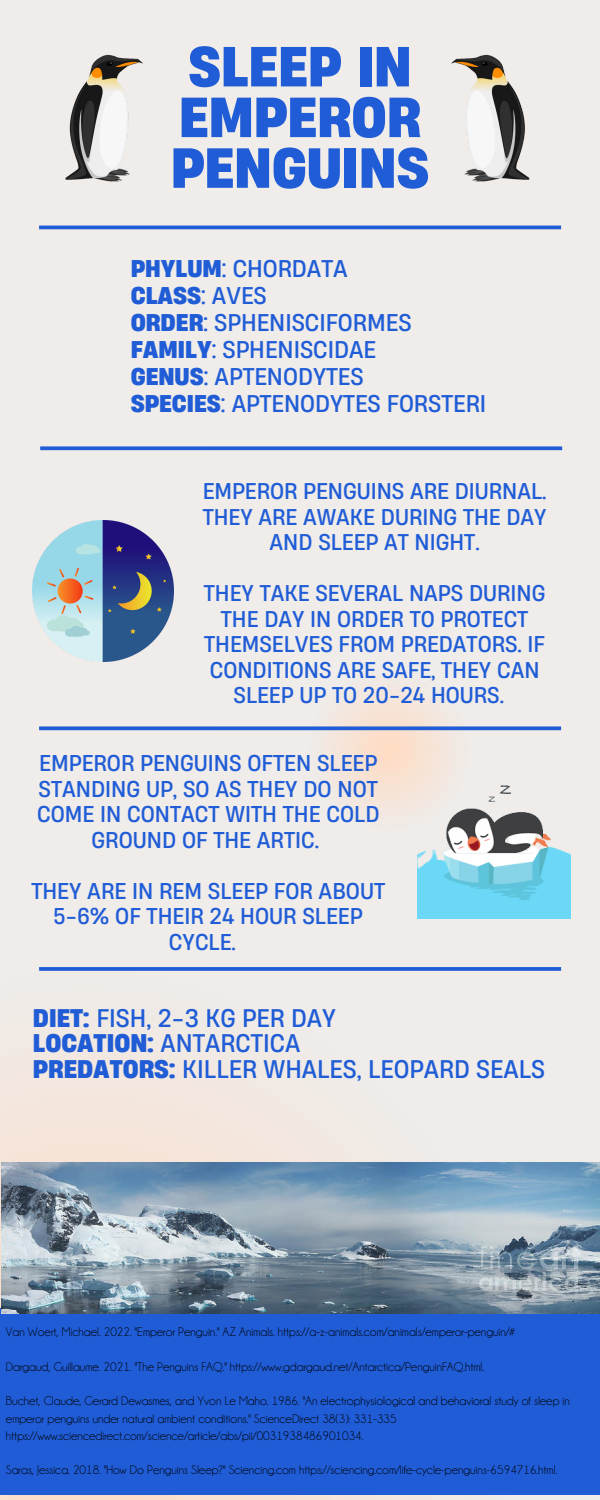
<style>
.page{position:relative;width:600px;height:1500px;background:#efecea}
.page>*{position:absolute;margin:0;border:0;box-sizing:border-box;transform-origin:0 0}
.t1{font:700 53px/50.7px "Heading Now 66";color:#1f5cd6;text-align:center}
.t2{font:24px "Heading Now 64";color:#1f5cd6}
.t3{font:22.8px "Heading Now 64";color:#1f5cd6}
.t4{font:700 22.8px "Heading Now 66";color:#1f5cd6}
.t5{font:21.5px/25.5px "Heading Now 64";color:#1f5cd6;text-align:center}
.t6{font:12.6px/17.2px "Champagne Limousines";color:#000}
.s1{font-family:"Heading Now 66";font-weight:700}
.s2{font-family:"Heading Now 64";font-weight:400}
</style>
<div class="page">
<svg style="left:0;top:1076px;width:401px;height:424px;fill:#f3e7de"></svg>
<div style="left:0;top:1308px;width:600px;height:187px;background:#1f5cd6"></div>
<svg style="left:300px;top:662px;width:177px;height:177px;fill:#f3e7e0"></svg>
<svg style="left:39px;top:967px;width:522px;height:4px;background:#2b64d7"></svg>
<svg style="left:39px;top:726px;width:522px;height:4px;background:#366cd7"></svg>
<svg style="left:40px;top:446px;width:522px;height:4px;background:#346bd8"></svg>
<hr style="left:39px;top:226px;width:522px;height:3px;background:#1f5cd6">
<img style="left:65px;top:54px;width:78px;height:128px">
<img style="left:451px;top:54px;width:79px;height:128px">
<img style="left:1px;top:1162px;width:599px;height:152px">
<img style="left:33px;top:521px;width:141px;height:141px">
<img style="left:417px;top:759px;width:153px;height:159px">
<p class="t1" style="left:171px;top:40px;width:260px">SLEEP IN<br>EMPEROR<br>PENGUINS</p>
<p class="t3" style="left:131px;top:253px;width:219px"><span class="s1">PHYLUM</span>: CHORDATA</p>
<p class="t4" style="left:131px;top:280px;width:138px">CLASS<span class="s2">: AVES</span></p>
<p class="t3" style="left:131px;top:307px;width:282px"><span class="s1">ORDER</span>: SPHENISCIFORMES</p>
<p class="t3" style="left:131px;top:334px;width:247px"><span class="s1">FAMILY</span>: SPHENISCIDAE</p>
<p class="t3" style="left:131px;top:361px;width:234px"><span class="s1">GENUS</span>: APTENODYTES</p>
<p class="t3" style="left:131px;top:388px;width:357px"><span class="s1">SPECIES</span>: APTENODYTES FORSTERI</p>
<p class="t5" style="left:203px;top:478px;width:345px">EMPEROR PENGUINS ARE DIURNAL.<br>THEY ARE AWAKE DURING THE DAY<br>AND SLEEP AT NIGHT.</p>
<p class="t5" style="left:204px;top:580px;width:343px">THEY TAKE SEVERAL NAPS DURING<br>THE DAY IN ORDER TO PROTECT<br>THEMSELVES FROM PREDATORS. IF<br>CONDITIONS ARE SAFE, THEY CAN<br>SLEEP UP TO 20-24 HOURS.</p>
<p class="t5" style="left:37px;top:750px;width:344px">EMPEROR PENGUINS OFTEN SLEEP<br>STANDING UP, SO AS THEY DO NOT<br>COME IN CONTACT WITH THE COLD<br>GROUND OF THE ARTIC.</p>
<p class="t5" style="left:31px;top:877px;width:355px">THEY ARE IN REM SLEEP FOR ABOUT<br>5-6% OF THEIR 24 HOUR SLEEP<br>CYCLE.</p>
<p class="t2" style="left:33px;top:1001px;width:305px"><span class="s1">DIET:</span> FISH, 2-3 KG PER DAY</p>
<p class="t2" style="left:33px;top:1027px;width:269px"><span class="s1">LOCATION:</span> ANTARCTICA</p>
<p class="t2" style="left:33px;top:1052px;width:514px"><span class="s1">PREDATORS:</span> KILLER WHALES, LEOPARD SEALS</p>
<p class="t6" style="left:6px;top:1324px;width:511px">Van Woert, Michael. 2022. "Emperor Penguin." AZ Animals. https://a-z-animals.com/animals/emperor-penguin/#</p>
<p class="t6" style="left:6px;top:1358px;width:480px">Dargaud, Guillaume. 2021. "The Penguins FAQ." https://www.gdargaud.net/Antarctica/PenguinFAQ.html.</p>
<p class="t6" style="left:6px;top:1393px;width:566px">Buchet, Claude, Gerard Dewasmes, and Yvon Le Maho. 1986. "An electrophysiological and behavioral study of sleep in emperor penguins under natural ambient conditions." ScienceDirect 38(3): 331-335 https://www.sciencedirect.com/science/article/abs/pii/0031938486901034.</p>
<p class="t6" style="left:6px;top:1462px;width:553px">Saras, Jessica. 2018. "How Do Penguins Sleep?" Sciencing.com https://sciencing.com/life-cycle-penguins-6594716.html.</p>
</div>
